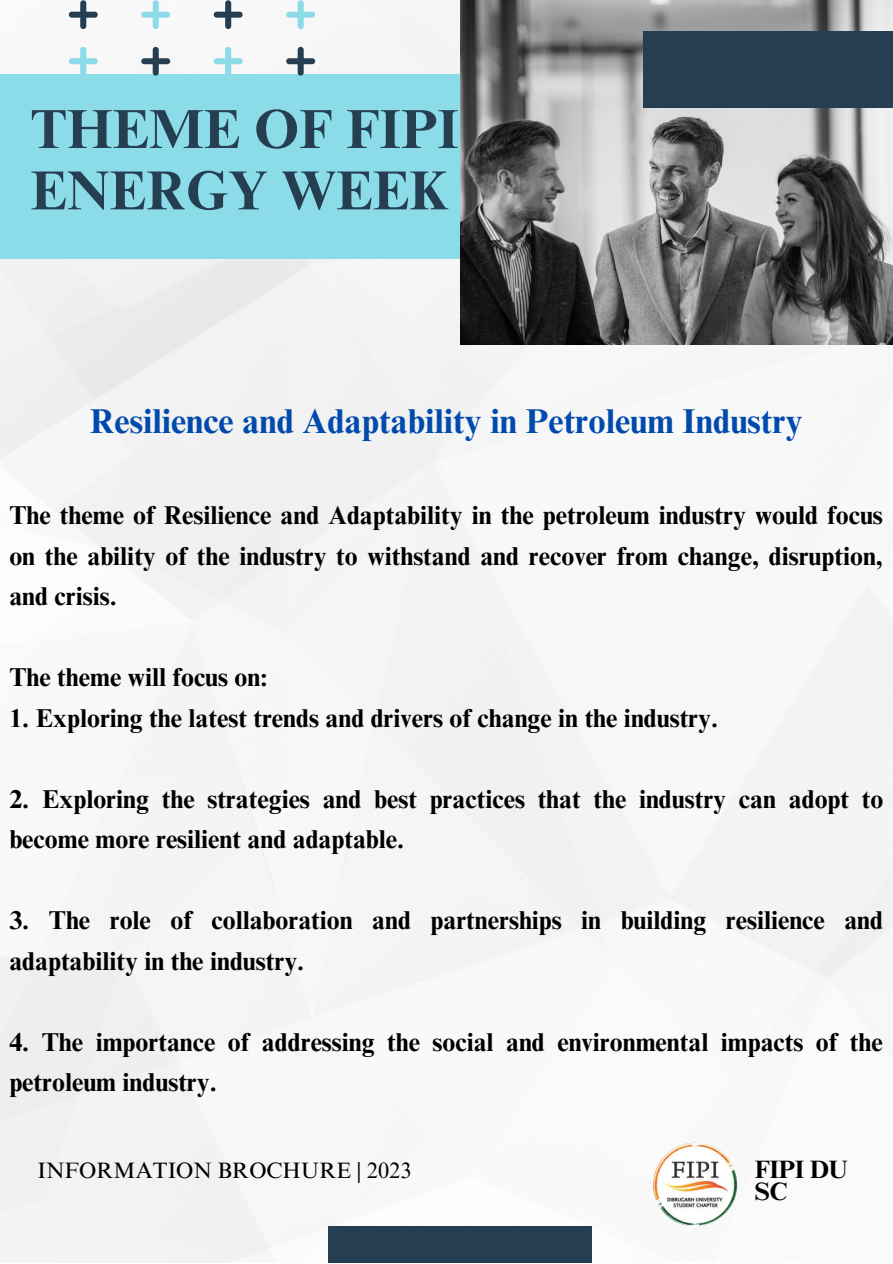
<style>
.page{position:relative;width:893px;height:1264px;background:#fff}
.page>*{position:absolute;margin:0;border:0;box-sizing:border-box;transform-origin:0 0}
.t1{font:700 55.05px/61.3px "Times NRMT Pro";color:#263e51}
.t2{font:700 34.5px "Times NRMT Pro";color:#004aad}
.t3{font:700 25.8px/40.5px "Times NRMT Pro";color:#000}
.t4{font:700 25.05px/22.5px "Times NRMT Pro";letter-spacing:-.02em;color:#000}
.t5{font:22.2px "Times NRMT Pro";color:#000}
</style>
<div class="page">
<div style="left:0;top:0;width:892px;height:1262px;background:#f6f6f6"></div>
<div style="left:0;top:75px;width:569px;height:184px;background:#8bdbe8"></div>
<img style="left:460px;top:0;width:432px;height:345px">
<svg style="left:286px;top:47px;width:29px;height:29px"></svg>
<svg style="left:214px;top:47px;width:29px;height:28px"></svg>
<svg style="left:141px;top:47px;width:29px;height:29px"></svg>
<svg style="left:69px;top:47px;width:29px;height:28px"></svg>
<svg style="left:286px;top:0;width:29px;height:29px"></svg>
<svg style="left:214px;top:0;width:29px;height:29px"></svg>
<svg style="left:141px;top:0;width:29px;height:29px"></svg>
<svg style="left:69px;top:0;width:29px;height:29px"></svg>
<div style="left:642px;top:32px;width:250px;height:76px;background:#263e51"></div>
<div style="left:328px;top:1226px;width:263px;height:36px;background:#263e51"></div>
<img style="left:653px;top:1142px;width:84px;height:84px;border-radius:50%">
<p class="t1" style="left:30px;top:105px;width:430px">THEME OF FIPI<br>ENERGY WEEK</p>
<p class="t2" style="left:90px;top:408px;width:714px">Resilience and Adaptability in Petroleum Industry</p>
<p class="t3" style="left:9px;top:498px;width:875px;text-align:justify">The theme of Resilience and Adaptability in the petroleum industry would focus on the ability of the industry to withstand and recover from change, disruption, and crisis.</p>
<p class="t3" style="left:9px;top:660px;width:259px">The theme will focus on:</p>
<p class="t3" style="left:9px;top:701px;width:710px">1. Exploring the latest trends and drivers of change in the industry.</p>
<p class="t3" style="left:9px;top:782px;width:875px">2. Exploring the strategies and best practices that the industry can adopt to become more resilient and adaptable.</p>
<p class="t3" style="left:9px;top:903px;width:875px">3. The role of collaboration and partnerships in building resilience and adaptability in the industry.</p>
<p class="t3" style="left:9px;top:1024px;width:874px">4. The importance of addressing the social and environmental impacts of the petroleum industry.</p>
<p class="t5" style="left:37px;top:1161px;width:375px">INFORMATION BROCHURE | 2023</p>
<p class="t4" style="left:754px;top:1161px;width:95px">FIPI DU<br>SC</p>
</div>
